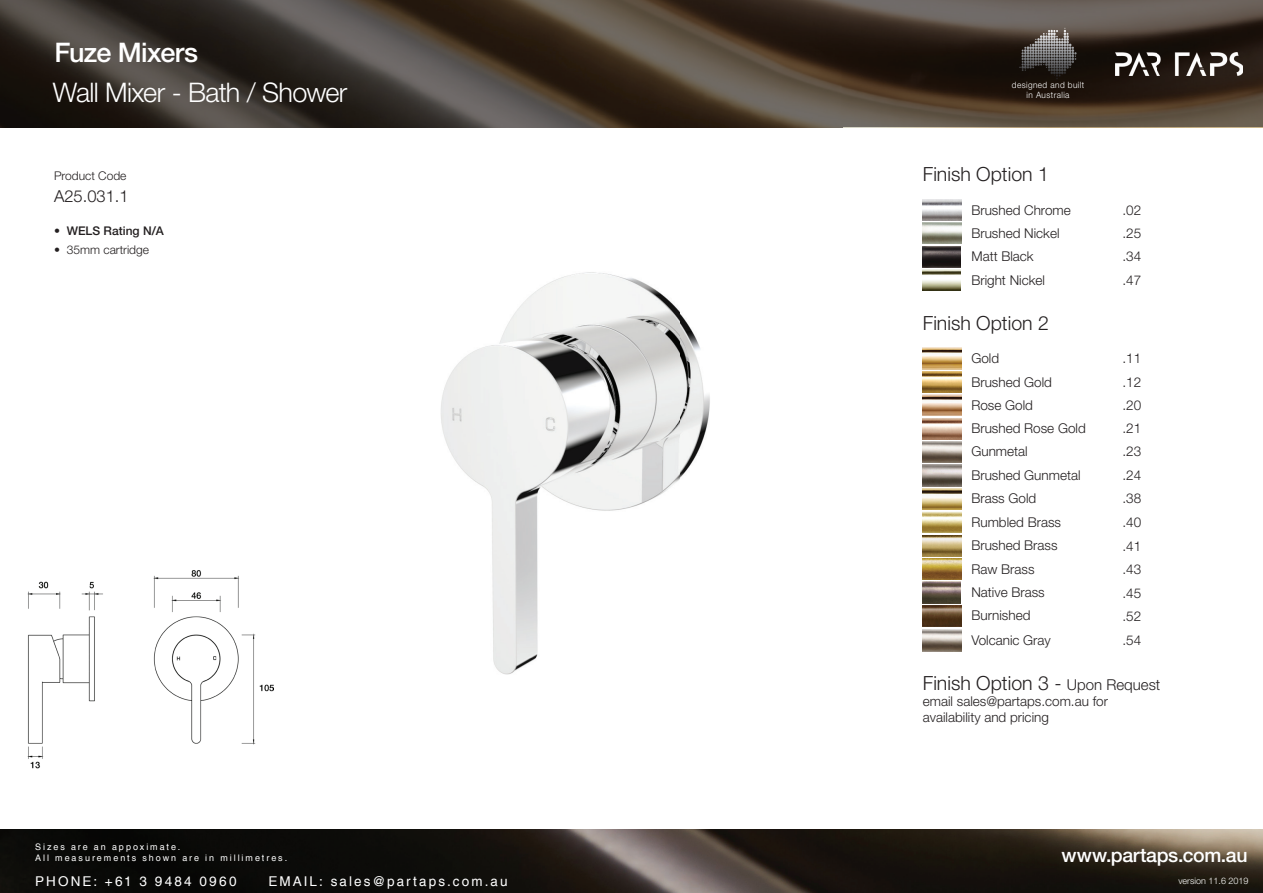
<style>
.page{position:relative;width:1263px;height:893px;background:#fff}
.page>*{position:absolute;margin:0;border:0;box-sizing:border-box;transform-origin:0 0}
.t1{font:300 27px "Helvetica Neue";letter-spacing:-.025em;color:#fff}
.t2{font:500 27px "Helvetica Neue";letter-spacing:-.025em;color:#fff}
.t3{font:300 19.5px "Helvetica Neue LT Std";color:#231f20}
.t4{font:500 19.5px "Helvetica Neue";letter-spacing:-.015em;color:#fff}
.t5{font:300 16.5px "Helvetica Neue";color:#231f20}
.t6{font:300 13.5px/23.2px "Helvetica Neue LT Std";color:#231f20}
.t7{font:13.5px "Helvetica";letter-spacing:.16em;color:#fff}
.t8{font:300 12px "Helvetica Neue";color:#231f20}
.t9{font:500 12px "Helvetica Neue";color:#231f20}
.t10{font:9px/10.5px "Helvetica";letter-spacing:.215em;color:#fff}
.t11{font:300 9px "Helvetica Neue";color:#fff}
.t12{font:300 8.7px/10.5px "Helvetica Neue";letter-spacing:.05em;color:#fff;text-align:center;scale:.95 1}
.s1{font-size:15px}
</style>
<div class="page">
<img style="left:0;top:0;width:1263px;height:128px">
<img style="left:0;top:829px;width:1263px;height:64px">
<img style="left:923px;top:199px;width:38px;height:21px">
<img style="left:923px;top:246px;width:38px;height:21px">
<img style="left:923px;top:223px;width:38px;height:21px">
<img style="left:923px;top:269px;width:38px;height:22px">
<img style="left:923px;top:465px;width:38px;height:21px">
<img style="left:923px;top:348px;width:38px;height:21px">
<img style="left:923px;top:371px;width:38px;height:22px">
<img style="left:923px;top:395px;width:38px;height:21px">
<img style="left:923px;top:418px;width:38px;height:21px">
<img style="left:923px;top:441px;width:38px;height:22px">
<img style="left:923px;top:488px;width:38px;height:21px">
<img style="left:923px;top:558px;width:38px;height:22px">
<img style="left:923px;top:535px;width:38px;height:21px">
<img style="left:923px;top:582px;width:38px;height:21px">
<img style="left:923px;top:605px;width:38px;height:21px">
<img style="left:923px;top:512px;width:38px;height:21px">
<img style="left:923px;top:630px;width:38px;height:21px">
<img style="left:1115px;top:52px;width:128px;height:24px">
<svg style="left:1019px;top:28px;width:57px;height:51px;background:#534e4a"></svg>
<img style="left:441px;top:272px;width:269px;height:403px">
<img style="left:27px;top:570px;width:246px;height:199px">
<h1 class="t2" style="left:54px;top:31px;width:145px">Fuze Mixers</h1>
<h1 class="t1" style="left:53px;top:76px;width:296px">Wall Mixer - Bath / Shower</h1>
<p class="t8" style="left:54px;top:168px;width:74px">Product Code</p>
<p class="t5" style="left:54px;top:186px;width:76px">A25.031.1</p>
<p class="t9" style="left:54px;top:221px;width:111px">• WELS Rating N/A</p>
<p class="t8" style="left:54px;top:243px;width:97px">• 35mm cartridge</p>
<p class="t10" style="left:35px;top:842px;width:254px">Sizes are an appoximate.<br>All measurements shown are in millimetres.</p>
<p class="t7" style="left:35px;top:873px;width:203px">PHONE: +61 3 9484 0960</p>
<p class="t7" style="left:268px;top:873px;width:241px">EMAIL: sales@partaps.com.au</p>
<p class="t12" style="left:1012px;top:79px;width:78px">designed and built in Australia</p>
<h2 class="t3" style="left:923px;top:163px;width:128px">Finish Option 1</h2>
<p class="t6" style="left:971px;top:198px;width:101px">Brushed Chrome</p>
<p class="t6" style="left:1122px;top:198px;width:20px">.02</p>
<p class="t6" style="left:971px;top:221px;width:90px">Brushed Nickel</p>
<p class="t6" style="left:971px;top:245px;width:75px">Matt Black<br>Bright Nickel</p>
<h2 class="t3" style="left:923px;top:311px;width:128px">Finish Option 2</h2>
<p class="t6" style="left:1122px;top:221px;width:20px">.25</p>
<p class="t6" style="left:1122px;top:245px;width:20px">.34 .47</p>
<p class="t6" style="left:971px;top:347px;width:29px">Gold</p>
<p class="t6" style="left:1122px;top:347px;width:20px">.11</p>
<p class="t6" style="left:971px;top:370px;width:82px">Brushed Gold</p>
<p class="t6" style="left:1122px;top:370px;width:20px">.12 .20</p>
<p class="t6" style="left:1122px;top:440px;width:20px">.23</p>
<p class="t6" style="left:1122px;top:486px;width:20px">.38</p>
<p class="t6" style="left:971px;top:393px;width:63px">Rose Gold</p>
<p class="t6" style="left:971px;top:440px;width:58px">Gunmetal</p>
<p class="t6" style="left:971px;top:486px;width:66px">Brass Gold</p>
<p class="t6" style="left:971px;top:416px;width:116px">Brushed Rose Gold</p>
<p class="t6" style="left:971px;top:463px;width:111px">Brushed Gunmetal</p>
<p class="t6" style="left:1122px;top:416px;width:20px">.21</p>
<p class="t6" style="left:1122px;top:463px;width:20px">.24</p>
<p class="t6" style="left:971px;top:510px;width:91px">Rumbled Brass</p>
<p class="t6" style="left:971px;top:557px;width:65px">Raw Brass</p>
<p class="t6" style="left:1122px;top:510px;width:20px">.40</p>
<p class="t6" style="left:1122px;top:558px;width:20px">.43</p>
<p class="t6" style="left:971px;top:534px;width:88px">Brushed Brass</p>
<p class="t6" style="left:1122px;top:534px;width:20px">.41</p>
<p class="t6" style="left:971px;top:580px;width:75px">Native Brass</p>
<p class="t6" style="left:1122px;top:581px;width:20px">.45</p>
<p class="t6" style="left:971px;top:604px;width:60px">Burnished</p>
<p class="t6" style="left:1122px;top:604px;width:20px">.52</p>
<p class="t6" style="left:971px;top:628px;width:81px">Volcanic Gray</p>
<p class="t6" style="left:1122px;top:629px;width:20px">.54</p>
<h2 class="t3" style="left:923px;top:671px;width:239px">Finish Option 3 - <span class="s1">Upon Request</span></h2>
<p class="t6" style="left:923px;top:693px;width:187px;line-height:16.2px">email sales@partaps.com.au for availability and pricing</p>
<h2 class="t4" style="left:1062px;top:839px;width:187px">www.partaps.com.au</h2>
<p class="t11" style="left:1178px;top:875px;width:72px">version 11.6 2019</p>
</div>
